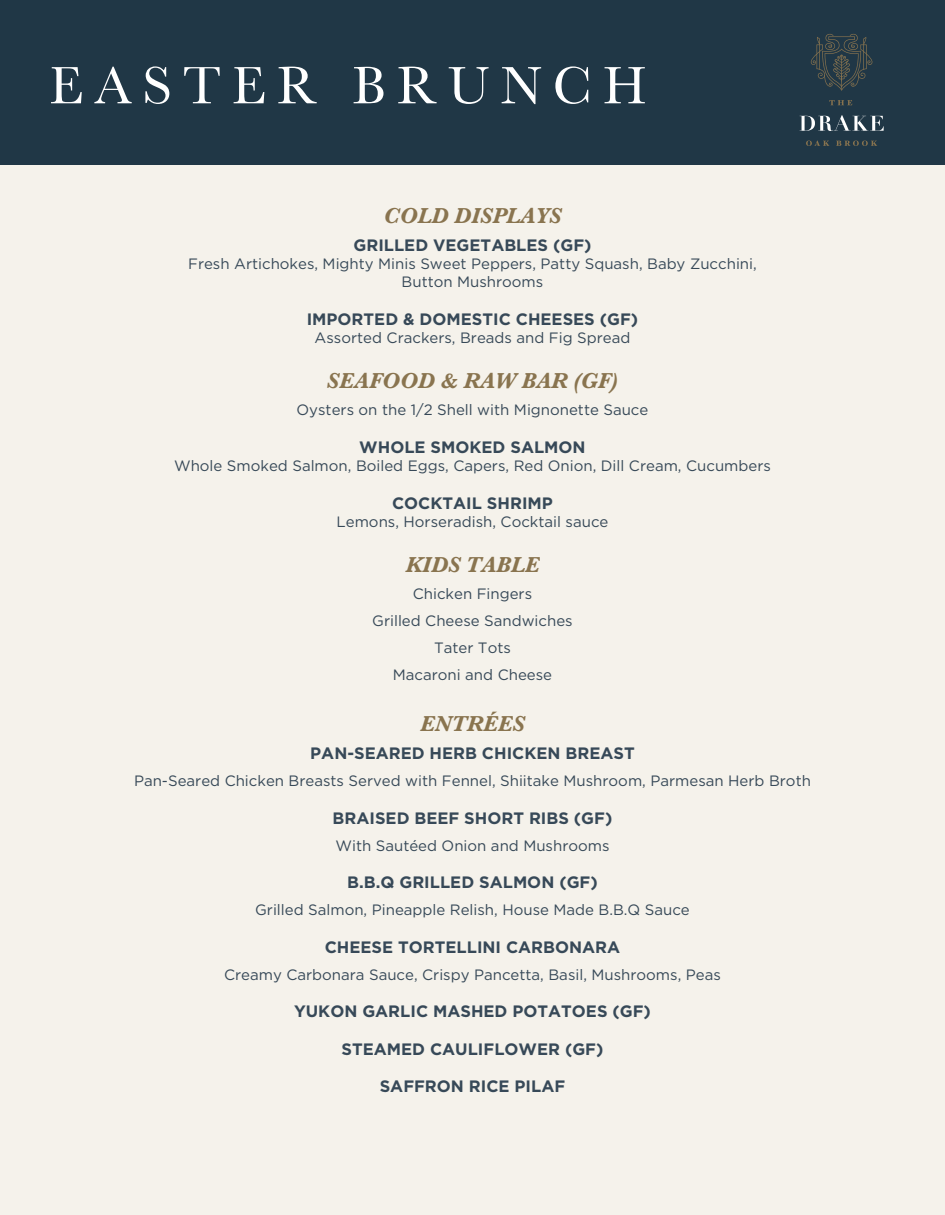
<style>
.page{position:relative;width:945px;height:1215px;background:#fff}
.page>*{position:absolute;margin:0;border:0;box-sizing:border-box;transform-origin:0 0}
.t1{font:54.6px "Baskerville";letter-spacing:.2em;color:#fff}
.t2{font:italic 700 22.5px "Baskerville";color:#89744f}
.t3{font:700 16.5px "Gotham";color:#374958}
.t4{font:15px/27px "Gotham";color:#374958;text-align:center}
</style>
<div class="page">
<div style="left:0;top:3px;width:945px;height:1212px;background:#f5f2eb"></div>
<div style="left:0;top:0;width:945px;height:164px;background:#203746"></div>
<svg style="left:800px;top:115px;width:84px;height:16px"></svg>
<svg style="left:811px;top:33px;width:62px;height:58px"></svg>
<svg style="left:829px;top:100px;width:23px;height:5px"></svg>
<svg style="left:806px;top:141px;width:71px;height:5px"></svg>
<h1 class="t1" style="left:49px;top:51px;width:599px">EASTER BRUNCH</h1>
<h2 class="t2" style="left:384px;top:200px;width:179px">COLD DISPLAYS</h2>
<p class="t3" style="left:353px;top:234px;width:240px">GRILLED VEGETABLES (GF)</p>
<p class="t4" style="left:188px;top:255px;width:570px;line-height:18px">Fresh Artichokes, Mighty Minis Sweet Peppers, Patty Squash, Baby Zucchini,<br>Button Mushrooms</p>
<p class="t3" style="left:307px;top:308px;width:333px">IMPORTED &amp; DOMESTIC CHEESES (GF)</p>
<p class="t4" style="left:315px;top:324px;width:317px">Assorted Crackers, Breads and Fig Spread</p>
<h2 class="t2" style="left:327px;top:365px;width:293px">SEAFOOD &amp; RAW BAR (GF)</h2>
<p class="t4" style="left:297px;top:396px;width:353px">Oysters on the 1/2 Shell with Mignonette Sauce</p>
<p class="t3" style="left:359px;top:436px;width:228px">WHOLE SMOKED SALMON</p>
<p class="t4" style="left:174px;top:452px;width:598px">Whole Smoked Salmon, Boiled Eggs, Capers, Red Onion, Dill Cream, Cucumbers</p>
<p class="t3" style="left:392px;top:492px;width:162px">COCKTAIL SHRIMP</p>
<p class="t4" style="left:337px;top:507px;width:273px">Lemons, Horseradish, Cocktail sauce</p>
<h2 class="t2" style="left:406px;top:549px;width:135px">KIDS TABLE</h2>
<p class="t4" style="left:372px;top:579px;width:202px">Chicken Fingers<br>Grilled Cheese Sandwiches<br>Tater Tots<br>Macaroni and Cheese</p>
<h2 class="t2" style="left:420px;top:708px;width:106px">ENTRÉES</h2>
<p class="t3" style="left:310px;top:742px;width:326px">PAN-SEARED HERB CHICKEN BREAST</p>
<p class="t4" style="left:134px;top:767px;width:678px">Pan-Seared Chicken Breasts Served with Fennel, Shiitake Mushroom, Parmesan Herb Broth</p>
<p class="t3" style="left:333px;top:807px;width:281px">BRAISED BEEF SHORT RIBS (GF)</p>
<p class="t4" style="left:335px;top:831px;width:276px">With Sautéed Onion and Mushrooms</p>
<p class="t3" style="left:347px;top:871px;width:252px">B.B.Q GRILLED SALMON (GF)</p>
<p class="t4" style="left:255px;top:896px;width:436px">Grilled Salmon, Pineapple Relish, House Made B.B.Q Sauce</p>
<p class="t3" style="left:325px;top:936px;width:297px">CHEESE TORTELLINI CARBONARA</p>
<p class="t4" style="left:224px;top:960px;width:498px">Creamy Carbonara Sauce, Crispy Pancetta, Basil, Mushrooms, Peas</p>
<p class="t3" style="left:294px;top:1000px;width:358px">YUKON GARLIC MASHED POTATOES (GF)</p>
<p class="t3" style="left:342px;top:1038px;width:263px">STEAMED CAULIFLOWER (GF)</p>
<p class="t3" style="left:380px;top:1075px;width:187px">SAFFRON RICE PILAF</p>
</div>
